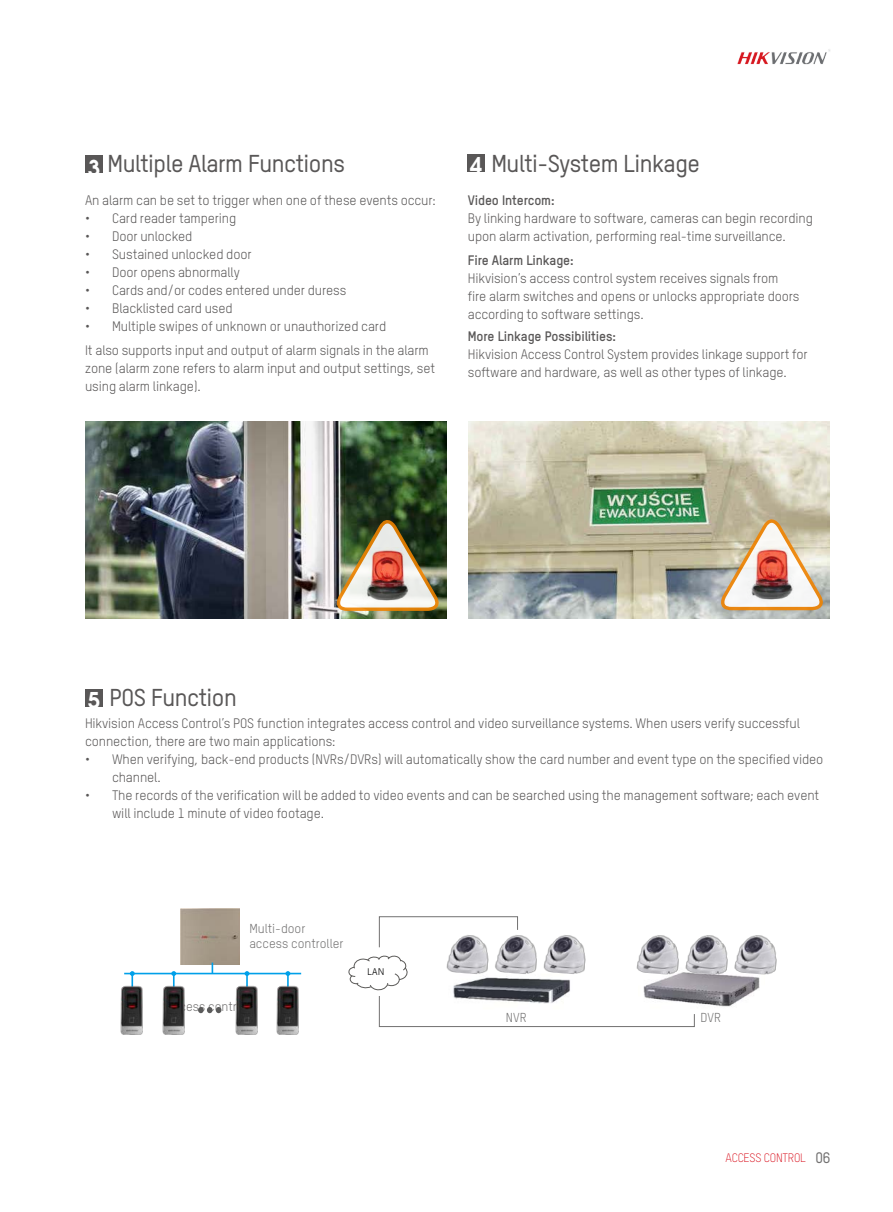
<style>
.page{position:relative;width:893px;height:1212px;background:#fff}
.page>*{position:absolute;margin:0;border:0;box-sizing:border-box;transform-origin:0 0}
.t1{font:500 24px "TSTARPRO";letter-spacing:-.02em;color:#595757}
.t2{font:700 21.9px "Avalon";color:#fff}
.t3{font:500 15px "TSTARPRO";color:#727171}
.t4{font:13.5px/18px "TSTARPRO";letter-spacing:-.01em;color:#595757}
.t5{font:700 13.5px "TSTARPRO";letter-spacing:-.01em;color:#595757}
.t6{font:12.75px/15px "TSTARPRO";color:#727171}
.t7{font:300 12px "TSTARPRO";letter-spacing:-.02em;color:#d7000f}
.t8{font:300 9.3px "News Gothic BT";color:#000}
.s1{font-family:"Avalon";font-weight:700;font-size:21.9px;color:#fff}
</style>
<div class="page">
<img style="left:737px;top:49px;width:93px;height:16px">
<img style="left:85px;top:422px;width:361px;height:197px">
<img style="left:468px;top:422px;width:361px;height:197px">
<svg style="left:130px;top:971px;width:5px;height:14px"></svg>
<img style="left:121px;top:985px;width:22px;height:50px">
<svg style="left:171px;top:971px;width:5px;height:14px"></svg>
<img style="left:162px;top:985px;width:22px;height:50px">
<hr style="left:124px;top:973px;width:177px;height:1px;background:#00a0e9">
<svg style="left:245px;top:971px;width:4px;height:14px"></svg>
<svg style="left:285px;top:971px;width:5px;height:14px"></svg>
<img style="left:235px;top:985px;width:23px;height:50px">
<img style="left:277px;top:985px;width:22px;height:50px">
<img style="left:181px;top:909px;width:58px;height:55px">
<svg style="left:198px;top:1007px;width:23px;height:6px"></svg>
<img style="left:449px;top:948px;width:39px;height:7px">
<img style="left:498px;top:935px;width:39px;height:20px">
<img style="left:546px;top:935px;width:39px;height:20px">
<img style="left:695px;top:976px;width:65px;height:31px">
<img style="left:639px;top:935px;width:40px;height:20px">
<img style="left:688px;top:935px;width:42px;height:41px">
<img style="left:730px;top:935px;width:47px;height:41px">
<img style="left:335px;top:518px;width:105px;height:94px">
<img style="left:719px;top:518px;width:105px;height:94px">
<div style="left:85px;top:155px;width:18px;height:18px;background:#595757"></div>
<div style="left:467px;top:154px;width:18px;height:18px;background:#595757"></div>
<div style="left:85px;top:689px;width:18px;height:18px;background:#595757"></div>
<svg style="left:379px;top:916px;width:139px;height:32px"></svg>
<svg style="left:348px;top:955px;width:347px;height:72px"></svg>
<h1 class="t1" style="left:107px;top:147px;width:239px">Multiple Alarm Functions</h1>
<p class="t4" style="left:85px;top:190px;width:352px">An alarm can be set to trigger when one of these events occur:</p>
<p class="t4" style="left:85px;top:208px;width:153px">• Card reader tampering</p>
<p class="t4" style="left:85px;top:226px;width:109px">• Door unlocked</p>
<p class="t4" style="left:85px;top:244px;width:168px">• Sustained unlocked door</p>
<p class="t4" style="left:85px;top:262px;width:156px">• Door opens abnormally</p>
<p class="t4" style="left:85px;top:280px;width:263px">• Cards and/or codes entered under duress</p>
<p class="t4" style="left:85px;top:298px;width:149px">• Blacklisted card used</p>
<p class="t4" style="left:85px;top:313px;width:345px;line-height:24px">• Multiple swipes of unknown or unauthorized card<br>It also supports input and output of alarm signals in the alarm</p>
<p class="t4" style="left:85px;top:358px;width:352px">zone (alarm zone refers to alarm input and output settings, set using alarm linkage).</p>
<h2 class="t2" style="left:88px;top:153px;width:14px">3</h2>
<h1 class="t1" style="left:470px;top:147px;width:231px"><span class="s1">4</span> Multi-System Linkage</h1>
<p class="t5" style="left:468px;top:191px;width:88px">Video Intercom:</p>
<p class="t4" style="left:468px;top:208px;width:347px">By linking hardware to software, cameras can begin recording upon alarm activation, performing real-time surveillance.</p>
<p class="t5" style="left:468px;top:251px;width:107px">Fire Alarm Linkage:</p>
<p class="t4" style="left:468px;top:268px;width:333px">Hikvision’s access control system receives signals from fire alarm switches and opens or unlocks appropriate doors according to software settings.</p>
<p class="t5" style="left:468px;top:327px;width:150px">More Linkage Possibilities:</p>
<p class="t4" style="left:468px;top:345px;width:341px">Hikvision Access Control System provides linkage support for software and hardware, as well as other types of linkage.</p>
<h1 class="t1" style="left:88px;top:682px;width:150px"><span class="s1">5</span> POS Function</h1>
<p class="t4" style="left:85px;top:714px;width:716px">Hikvision Access Control’s POS function integrates access control and video surveillance systems. When users verify successful connection, there are two main applications:</p>
<p class="t4" style="left:112px;top:750px;width:713px;text-indent:-27px">• When verifying, back-end products (NVRs/DVRs) will automatically show the card number and event type on the specified video channel.</p>
<p class="t4" style="left:112px;top:786px;width:709px;text-indent:-27px">• The records of the verification will be added to video events and can be searched using the management software; each event will include 1 minute of video footage.</p>
<p class="t6" style="left:249px;top:921px;width:96px">Multi-door access controller</p>
<p class="t6" style="left:166px;top:999px;width:82px">Access control</p>
<p class="t8" style="left:367px;top:966px;width:19px">LAN</p>
<p class="t6" style="left:506px;top:1009px;width:22px">NVR</p>
<p class="t6" style="left:701px;top:1009px;width:22px">DVR</p>
<p class="t7" style="left:725px;top:1149px;width:82px">ACCESS CONTROL</p>
<p class="t3" style="left:815px;top:1148px;width:17px">06</p>
</div>
